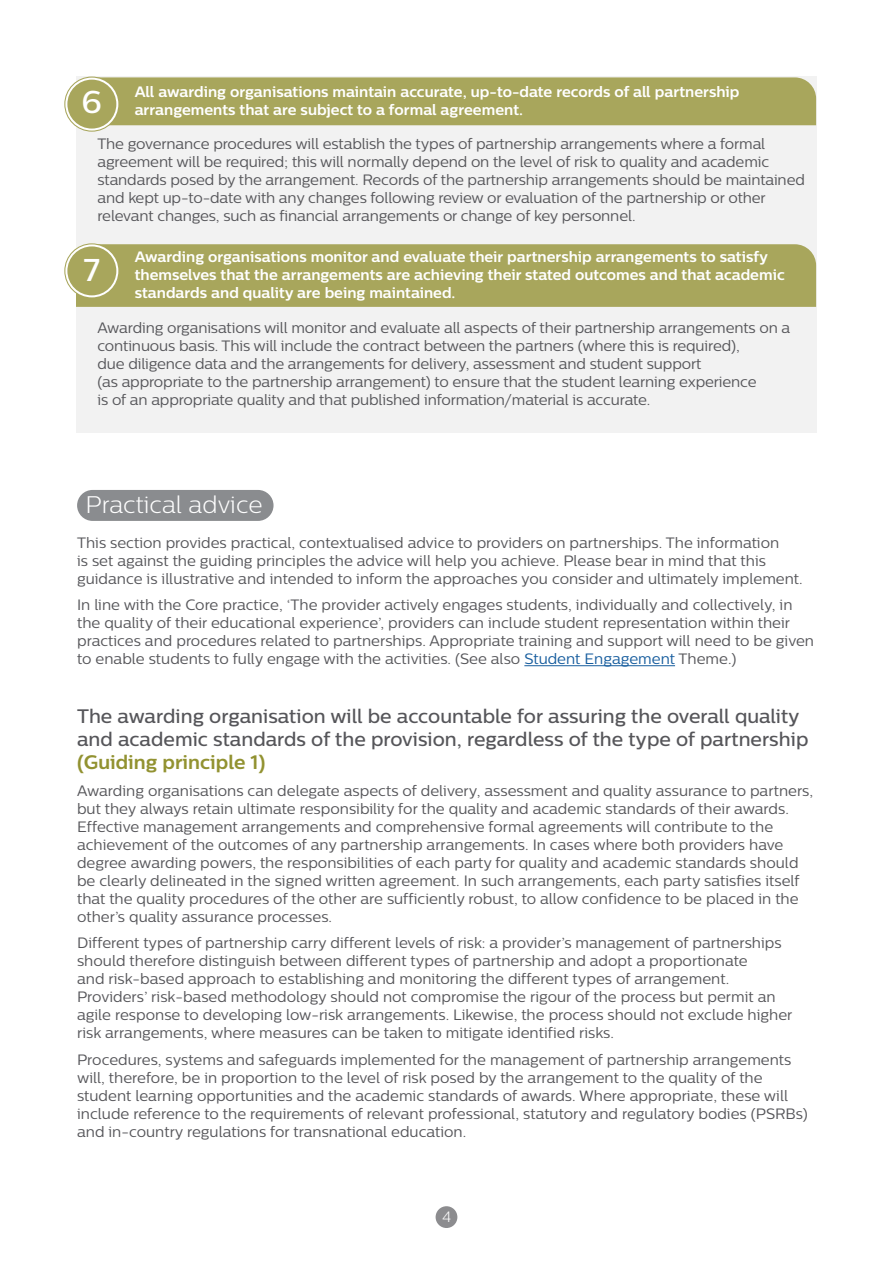
<style>
.page{position:relative;width:893px;height:1263px;background:#fff}
.page>*{position:absolute;margin:0;border:0;box-sizing:border-box;transform-origin:0 0}
.Bullets{font:500 31.5px "Centrale Sans";color:#fff}
.t1{font:300 24px "Centrale Sans";color:#fff}
.Body{font:500 19.5px/23.4px "Centrale Sans";color:#56565a}
.Body-2{font:15px/18px "Centrale Sans";color:#56565a}
.t2{font:700 15px/18px "Centrale Sans";color:#fff}
.t3{font:300 15px "Centrale Sans";color:#fff}
.s1{color:#175d9e}
.s2{font-weight:700;color:#929231}
</style>
<div class="page">
<div style="left:436px;top:1206px;width:21px;height:22px;background:#8c8c8f;border-radius:50%"></div>
<div style="left:76px;top:77px;width:740px;height:356px;background:#f2f2f2"></div>
<div style="left:77px;top:490px;width:197px;height:31px;background:#8a8c8f;border-radius:15px"></div>
<hr style="left:524px;top:665px;width:151px;height:1px;background:#175d9e">
<div style="left:77px;top:77px;width:739px;height:48px;background:#a8a65c"></div>
<svg style="left:64px;top:77px;width:55px;height:55px"></svg>
<svg style="left:65px;top:78px;width:53px;height:53px"></svg>
<div style="left:67px;top:80px;width:49px;height:49px;background:#a8a65c;border-radius:50%"></div>
<div style="left:76px;top:244px;width:740px;height:63px;background:#a8a65c"></div>
<svg style="left:64px;top:243px;width:55px;height:55px"></svg>
<svg style="left:65px;top:244px;width:53px;height:53px"></svg>
<div style="left:67px;top:246px;width:49px;height:49px;background:#a8a65c;border-radius:50%"></div>
<h1 class="t2" style="left:135px;top:83px;width:606px">All awarding organisations maintain accurate, up-to-date records of all partnership</h1>
<p class="Bullets" style="left:81px;top:84px;width:22px">6</p>
<h1 class="t2" style="left:135px;top:101px;width:390px">arrangements that are subject to a formal agreement.</h1>
<p class="Body-2" style="left:97px;top:134px;width:709px">The governance procedures will establish the types of partnership arrangements where a formal agreement will be required; this will normally depend on the level of risk to quality and academic standards posed by the arrangement. Records of the partnership arrangements should be maintained and kept up-to-date with any changes following review or evaluation of the partnership or other relevant changes, such as financial arrangements or change of key personnel.</p>
<h1 class="t2" style="left:135px;top:247px;width:652px">Awarding organisations monitor and evaluate their partnership arrangements to satisfy themselves that the arrangements are achieving their stated outcomes and that academic standards and quality are being maintained.</h1>
<p class="Bullets" style="left:83px;top:252px;width:18px">7</p>
<p class="Body-2" style="left:97px;top:318px;width:694px">Awarding organisations will monitor and evaluate all aspects of their partnership arrangements on a continuous basis. This will include the contract between the partners (where this is required),<br>due diligence data and the arrangements for delivery, assessment and student support<br>(as appropriate to the partnership arrangement) to ensure that the student learning experience<br>is of an appropriate quality and that published information/material is accurate.</p>
<h2 class="t1" style="left:86px;top:491px;width:178px">Practical advice</h2>
<p class="Body-2" style="left:77px;top:533px;width:727px">This section provides practical, contextualised advice to providers on partnerships. The information<br>is set against the guiding principles the advice will help you achieve. Please bear in mind that this guidance is illustrative and intended to inform the approaches you consider and ultimately implement.</p>
<p class="Body-2" style="left:77px;top:596px;width:738px">In line with the Core practice, ‘The provider actively engages students, individually and collectively, in the quality of their educational experience’, providers can include student representation within their practices and procedures related to partnerships. Appropriate training and support will need to be given to enable students to fully engage with the activities. (See also <span class="s1">Student Engagement</span> Theme.)</p>
<p class="Body" style="left:77px;top:704px;width:733px">The awarding organisation will be accountable for assuring the overall quality and academic standards of the provision, regardless of the type of partnership <span class="s2">(Guiding principle 1)</span></p>
<p class="Body-2" style="left:77px;top:781px;width:738px">Awarding organisations can delegate aspects of delivery, assessment and quality assurance to partners, but they always retain ultimate responsibility for the quality and academic standards of their awards.<br>Effective management arrangements and comprehensive formal agreements will contribute to the achievement of the outcomes of any partnership arrangements. In cases where both providers have degree awarding powers, the responsibilities of each party for quality and academic standards should be clearly delineated in the signed written agreement. In such arrangements, each party satisfies itself that the quality procedures of the other are sufficiently robust, to allow confidence to be placed in the other’s quality assurance processes.</p>
<p class="Body-2" style="left:77px;top:934px;width:717px">Different types of partnership carry different levels of risk: a provider’s management of partnerships should therefore distinguish between different types of partnership and adopt a proportionate<br>and risk-based approach to establishing and monitoring the different types of arrangement.<br>Providers’ risk-based methodology should not compromise the rigour of the process but permit an agile response to developing low-risk arrangements. Likewise, the process should not exclude higher risk arrangements, where measures can be taken to mitigate identified risks.</p>
<p class="Body-2" style="left:77px;top:1050px;width:732px">Procedures, systems and safeguards implemented for the management of partnership arrangements will, therefore, be in proportion to the level of risk posed by the arrangement to the quality of the student learning opportunities and the academic standards of awards. Where appropriate, these will include reference to the requirements of relevant professional, statutory and regulatory bodies (PSRBs) and in-country regulations for transnational education.</p>
<p class="t3" style="left:442px;top:1208px;width:10px">4</p>
</div>
